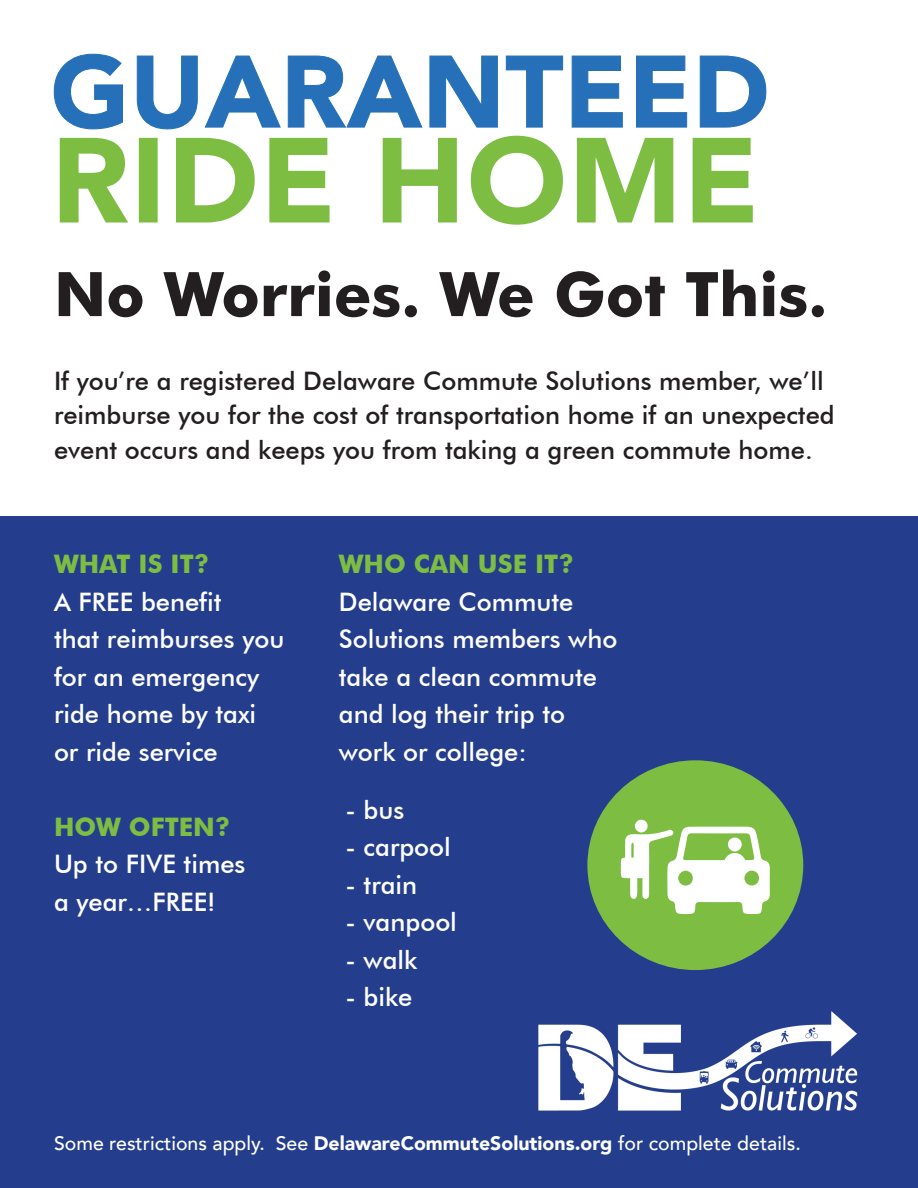
<style>
.page{position:relative;width:918px;height:1188px;background:#fff}
.page>*{position:absolute;margin:0;border:0;box-sizing:border-box;transform-origin:0 0}
.t1{font:700 61.5px "Futura BT";color:#231f20}
.t2{font:500 25.5px/37.5px "Futura BT";color:#fff}
.t3{font:500 25.5px/34.5px "Futura BT";color:#231f20}
.t4{font:700 25.5px "Futura BT";color:#7cbd42}
.t5{font:500 19.5px "Avenir LT";color:#fff}
.s1{font-weight:900}
</style>
<div class="page">
<div style="left:0;top:516px;width:918px;height:672px;background:#243e8d"></div>
<div style="left:587px;top:760px;width:216px;height:210px;background:#7cbd42;border-radius:50%"></div>
<svg style="left:60px;top:136px;width:693px;height:89px"></svg>
<svg style="left:54px;top:54px;width:712px;height:75px"></svg>
<div style="left:635px;top:820px;width:13px;height:13px;background:#fff;border-radius:50%"></div>
<svg style="left:621px;top:827px;width:149px;height:87px"></svg>
<img style="left:538px;top:1011px;width:320px;height:100px">
<p class="t1" style="left:54px;top:257px;width:775px">No Worries. We Got This.</p>
<p class="t3" style="left:54px;top:363px;width:782px">If you’re a registered Delaware Commute Solutions member, we’ll reimburse you for the cost of transportation home if an unexpected event occurs and keeps you from taking a green commute home.</p>
<p class="t4" style="left:54px;top:549px;width:157px">WHAT IS IT?</p>
<p class="t2" style="left:54px;top:583px;width:232px">A FREE benefit<br>that reimburses you for an emergency ride home by taxi or ride service</p>
<p class="t4" style="left:54px;top:811px;width:178px">HOW OFTEN?</p>
<p class="t2" style="left:54px;top:845px;width:193px">Up to FIVE times a year…FREE!</p>
<p class="t4" style="left:339px;top:549px;width:236px">WHO CAN USE IT?</p>
<p class="t2" style="left:339px;top:583px;width:280px">Delaware Commute<br>Solutions members who take a clean commute and log their trip to work or college:</p>
<p class="t2" style="left:346px;top:791px;width:60px">- bus</p>
<p class="t2" style="left:346px;top:828px;width:107px">- carpool</p>
<p class="t2" style="left:346px;top:866px;width:73px">- train</p>
<p class="t2" style="left:346px;top:903px;width:113px">- vanpool</p>
<p class="t2" style="left:346px;top:941px;width:73px">- walk</p>
<p class="t2" style="left:346px;top:978px;width:68px">- bike</p>
<p class="t5" style="left:54px;top:1132px;width:748px">Some restrictions apply. See <span class="s1">DelawareCommuteSolutions.org</span> for complete details.</p>
</div>
